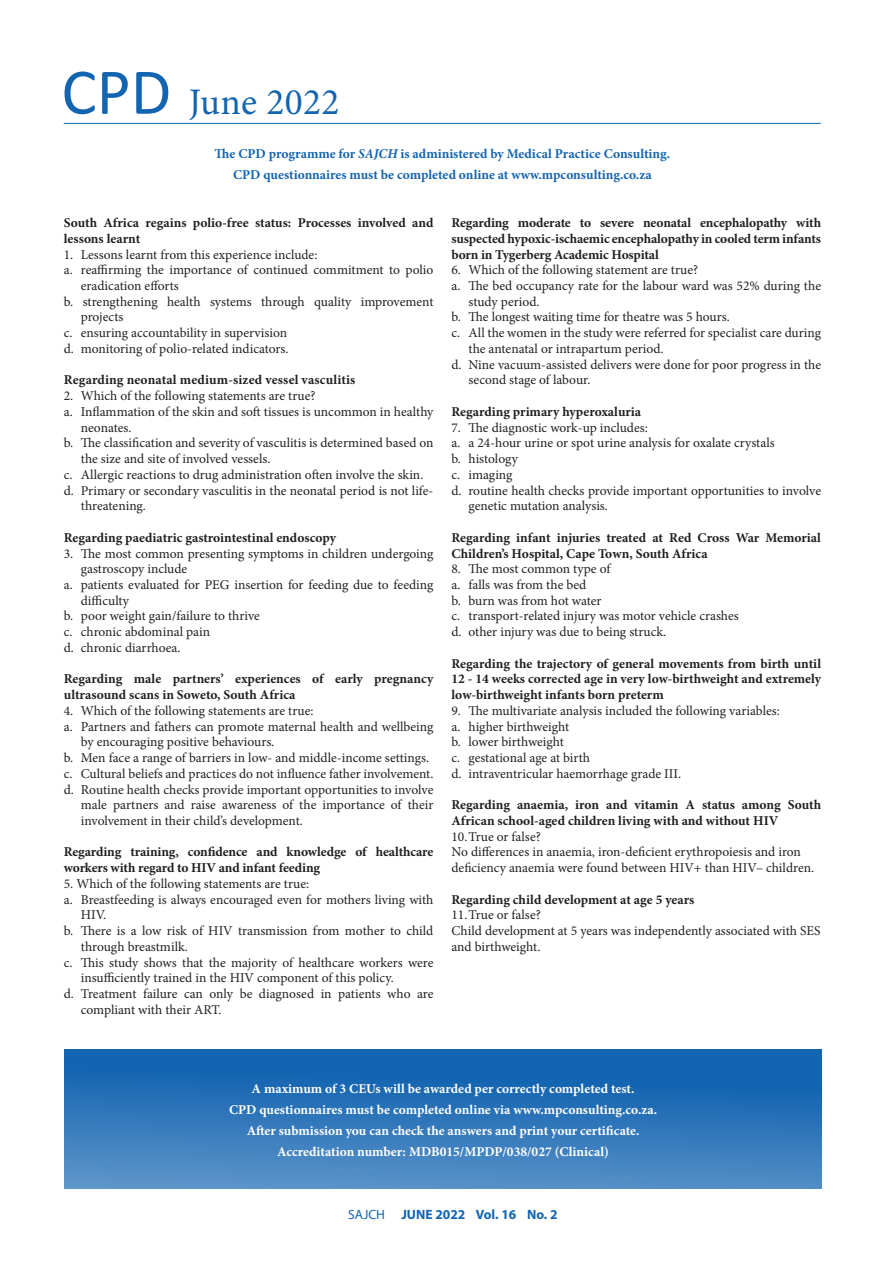
<style>
.page{position:relative;width:893px;height:1263px;background:#fff}
.page>*{position:absolute;margin:0;border:0;box-sizing:border-box;transform-origin:0 0}
.t1{font:66px "Calibri";color:#1364b1}
.t2{font:37.5px "Minion Pro";letter-spacing:.01em;color:#1364b1}
.ANSWERS{font:13.5px/15.8px "Minion Pro";color:#231f20}
.QUESTION{font:700 13.5px/15.8px "Minion Pro";color:#231f20}
.t3{font:700 13.5px/21px "Minion Pro";color:#fff;text-align:center}
.t4{font:700 13.5px/21px "Minion Pro";color:#1364b1;text-align:center}
.ANSWERS-2{font:700 13.5px "Minion Pro";color:#231f20}
.t5{font:700 13.5px "Myriad Pro";color:#1364b1}
.s1{font-style:italic}
.s2{font-weight:400}
</style>
<div class="page">
<hr style="left:64px;top:123px;width:757px;height:1px;background:#1364b1">
<div style="left:64px;top:1049px;width:758px;height:140px;background:linear-gradient(to bottom,#075cad,#5690c7)"></div>
<h1 class="t1" style="left:61px;top:50px;width:111px">CPD</h1>
<p class="t2" style="left:189px;top:77px;width:152px">June 2022</p>
<p class="t4" style="left:215px;top:143px;width:457px">The CPD programme for <span class="s1">SAJCH</span> is administered by Medical Practice Consulting.<br>CPD questionnaires must be completed online at www.mpconsulting.co.za</p>
<p class="QUESTION" style="left:64px;top:215px;width:371px">South Africa regains polio-free status: Processes involved and lessons learnt</p>
<p class="ANSWERS" style="left:64px;top:246px;width:255px">1. Lessons learnt from this experience include:</p>
<p class="ANSWERS" style="left:81px;top:262px;width:354px;text-indent:-17px">a. reaffirming the importance of continued commitment to polio eradication efforts</p>
<p class="ANSWERS" style="left:81px;top:294px;width:354px;text-indent:-17px">b. strengthening health systems through quality improvement projects</p>
<p class="ANSWERS" style="left:64px;top:325px;width:225px">c. ensuring accountability in supervision</p>
<p class="ANSWERS" style="left:64px;top:341px;width:226px">d. monitoring of polio-related indicators.</p>
<p class="QUESTION" style="left:64px;top:372px;width:293px">Regarding neonatal medium-sized vessel vasculitis</p>
<p class="ANSWERS" style="left:64px;top:388px;width:253px">2. Which of the following statements are true?</p>
<p class="ANSWERS" style="left:81px;top:404px;width:354px;text-indent:-17px">a. Inflammation of the skin and soft tissues is uncommon in healthy neonates.</p>
<p class="ANSWERS" style="left:81px;top:435px;width:354px;text-indent:-17px">b. The classification and severity of vasculitis is determined based on the size and site of involved vessels.</p>
<p class="ANSWERS" style="left:64px;top:467px;width:361px">c. Allergic reactions to drug administration often involve the skin.</p>
<p class="ANSWERS" style="left:81px;top:482px;width:354px;text-indent:-17px">d. Primary or secondary vasculitis in the neonatal period is not life‐ threatening.</p>
<p class="QUESTION" style="left:64px;top:529px;width:274px">Regarding paediatric gastrointestinal endoscopy</p>
<p class="ANSWERS" style="left:81px;top:545px;width:354px;text-indent:-17px">3. The most common presenting symptoms in children undergoing gastroscopy include</p>
<p class="ANSWERS" style="left:81px;top:577px;width:354px;text-indent:-17px">a. patients evaluated for PEG insertion for feeding due to feeding difficulty</p>
<p class="ANSWERS" style="left:64px;top:608px;width:198px">b. poor weight gain/failure to thrive</p>
<p class="ANSWERS" style="left:64px;top:624px;width:148px">c. chronic abdominal pain</p>
<p class="ANSWERS" style="left:64px;top:640px;width:118px">d. chronic diarrhoea.</p>
<p class="QUESTION" style="left:64px;top:671px;width:371px">Regarding male partners’ experiences of early pregnancy ultrasound scans in Soweto, South Africa</p>
<p class="ANSWERS" style="left:64px;top:703px;width:251px">4. Which of the following statements are true:</p>
<p class="ANSWERS" style="left:81px;top:718px;width:354px;text-indent:-17px">a. Partners and fathers can promote maternal health and wellbeing by encouraging positive behaviours.</p>
<p class="ANSWERS" style="left:64px;top:750px;width:367px">b. Men face a range of barriers in low- and middle-income settings.</p>
<p class="ANSWERS" style="left:64px;top:766px;width:371px">c. Cultural beliefs and practices do not influence father involvement.</p>
<p class="ANSWERS" style="left:81px;top:781px;width:354px;text-align:justify;text-indent:-17px">d. Routine health checks provide important opportunities to involve male partners and raise awareness of the importance of their involvement in their child’s development.</p>
<p class="QUESTION" style="left:64px;top:844px;width:371px">Regarding training, confidence and knowledge of healthcare workers with regard to HIV and infant feeding</p>
<p class="ANSWERS" style="left:64px;top:876px;width:247px">5. Which of the following statements are true:</p>
<p class="ANSWERS" style="left:81px;top:891px;width:354px;text-indent:-17px">a. Breastfeeding is always encouraged even for mothers living with<br>HIV.</p>
<p class="ANSWERS" style="left:81px;top:923px;width:354px;text-indent:-17px">b. There is a low risk of HIV transmission from mother to child through breastmilk.</p>
<p class="ANSWERS" style="left:81px;top:954px;width:354px;text-indent:-17px">c. This study shows that the majority of healthcare workers were insufficiently trained in the HIV component of this policy.</p>
<p class="ANSWERS" style="left:81px;top:986px;width:354px;text-indent:-17px">d. Treatment failure can only be diagnosed in patients who are compliant with their ART.</p>
<p class="QUESTION" style="left:451px;top:215px;width:371px;text-align:justify">Regarding moderate to severe neonatal encephalopathy with suspected hypoxic-ischaemic encephalopathy in cooled term infants born in Tygerberg Academic Hospital</p>
<p class="ANSWERS" style="left:451px;top:262px;width:248px">6. Which of the following statement are true?</p>
<p class="ANSWERS" style="left:468px;top:278px;width:354px;text-indent:-17px">a. The bed occupancy rate for the labour ward was 52% during the study period.</p>
<p class="ANSWERS" style="left:451px;top:309px;width:280px">b. The longest waiting time for theatre was 5 hours.</p>
<p class="ANSWERS" style="left:468px;top:325px;width:354px;text-indent:-17px">c. All the women in the study were referred for specialist care during the antenatal or intrapartum period.</p>
<p class="ANSWERS" style="left:468px;top:357px;width:354px;text-indent:-17px">d. Nine vacuum-assisted delivers were done for poor progress in the second stage of labour.</p>
<p class="QUESTION" style="left:451px;top:403px;width:191px">Regarding primary hyperoxaluria</p>
<p class="ANSWERS" style="left:451px;top:419px;width:198px">7. The diagnostic work-up includes:</p>
<p class="ANSWERS" style="left:451px;top:435px;width:325px">a. a 24-hour urine or spot urine analysis for oxalate crystals</p>
<p class="ANSWERS" style="left:451px;top:451px;width:68px">b. histology</p>
<p class="ANSWERS" style="left:451px;top:467px;width:63px">c. imaging</p>
<p class="ANSWERS" style="left:468px;top:482px;width:354px;text-indent:-17px">d. routine health checks provide important opportunities to involve genetic mutation analysis.</p>
<p class="QUESTION" style="left:451px;top:529px;width:371px">Regarding infant injuries treated at Red Cross War Memorial<br>Children’s Hospital, Cape Town, South Africa</p>
<p class="ANSWERS" style="left:451px;top:561px;width:160px">8. The most common type of</p>
<p class="ANSWERS" style="left:451px;top:577px;width:136px">a. falls was from the bed</p>
<p class="ANSWERS" style="left:451px;top:593px;width:152px">b. burn was from hot water</p>
<p class="ANSWERS" style="left:451px;top:608px;width:289px">c. transport-related injury was motor vehicle crashes</p>
<p class="ANSWERS" style="left:451px;top:624px;width:216px">d. other injury was due to being struck.</p>
<p class="QUESTION" style="left:451px;top:655px;width:371px;text-align:justify">Regarding the trajectory of general movements from birth until 12 - 14 weeks corrected age in very low-birthweight and extremely low-birthweight infants born preterm</p>
<p class="ANSWERS" style="left:451px;top:703px;width:330px">9. The multivariate analysis included the following variables:</p>
<p class="ANSWERS" style="left:451px;top:718px;width:119px">a. higher birthweight</p>
<p class="ANSWERS" style="left:451px;top:734px;width:114px">b. lower birthweight</p>
<p class="ANSWERS" style="left:451px;top:750px;width:140px">c. gestational age at birth</p>
<p class="ANSWERS" style="left:451px;top:766px;width:231px">d. intraventricular haemorrhage grade III.</p>
<p class="QUESTION" style="left:451px;top:797px;width:371px">Regarding anaemia, iron and vitamin A status among South<br>African school-aged children living with and without HIV</p>
<p class="ANSWERS" style="left:451px;top:828px;width:91px">10.True or false?</p>
<p class="ANSWERS" style="left:451px;top:844px;width:351px">No differences in anaemia, iron-deficient erythropoiesis and iron</p>
<p class="ANSWERS" style="left:451px;top:860px;width:364px">deficiency anaemia were found between HIV+ than HIV– children.</p>
<p class="ANSWERS-2" style="left:451px;top:890px;width:244px">Regarding child development at age 5 years</p>
<p class="ANSWERS" style="left:451px;top:907px;width:91px">11.True or false?</p>
<p class="ANSWERS" style="left:451px;top:923px;width:370px">Child development at 5 years was independently associated with SES</p>
<p class="ANSWERS" style="left:451px;top:939px;width:90px">and birthweight.</p>
<p class="t3" style="left:229px;top:1078px;width:430px">A maximum of 3 CEUs will be awarded per correctly completed test.<br>CPD questionnaires must be completed online via www.mpconsulting.co.za.<br>After submission you can check the answers and print your certificate.<br>Accreditation number: MDB015/MPDP/038/027 (Clinical)</p>
<p class="t5" style="left:348px;top:1206px;width:211px"><span class="s2">SAJCH</span> JUNE 2022 Vol. 16 No. 2</p>
</div>
